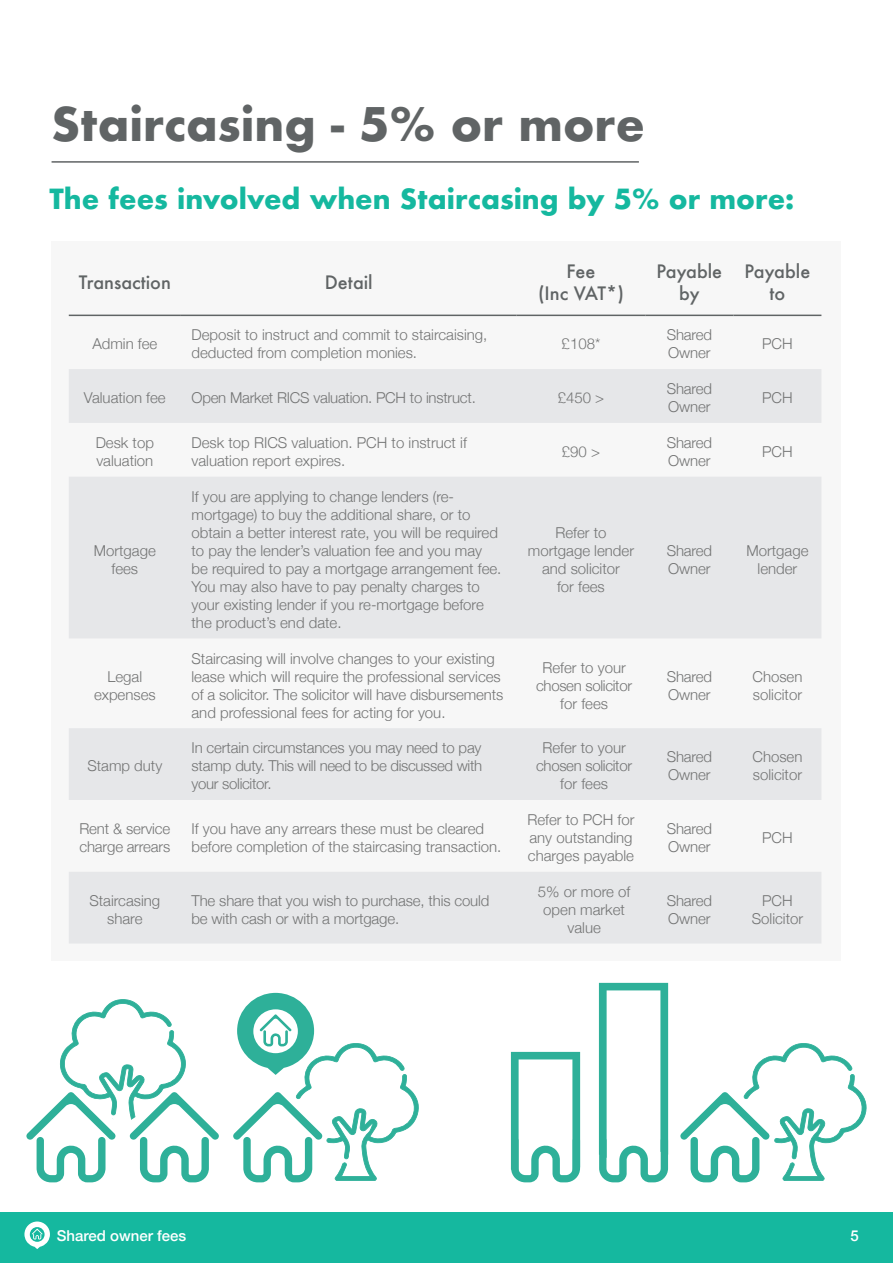
<style>
.page{position:relative;width:893px;height:1263px;background:#fff}
.page>*{position:absolute;margin:0;border:0;box-sizing:border-box;transform-origin:0 0}
.t1{font:700 45px "Futura";color:#606465}
.t2{font:700 27px "Futura";color:#15b89f}
.t3{font:500 18px/21.6px "Futura";color:#606465;text-align:center}
.t4{font:300 15px/18px "Helvetica Neue";color:#737474}
.t5{font:300 15px "Helvetica Neue";letter-spacing:-.02em;color:#737474}
.t6{font:500 15px "Helvetica Neue";color:#fff}
</style>
<div class="page">
<div style="left:52px;top:242px;width:789px;height:719px;background:#f7f7f7"></div>
<svg style="left:69px;top:369px;width:752px;height:574px;fill:#e6e7e9"></svg>
<hr style="left:69px;top:315px;width:112px;height:1px;background:#606465">
<hr style="left:181px;top:315px;width:336px;height:1px;background:#606465">
<hr style="left:517px;top:315px;width:128px;height:1px;background:#606465">
<hr style="left:645px;top:315px;width:88px;height:1px;background:#606465">
<hr style="left:733px;top:315px;width:88px;height:1px;background:#606465">
<hr style="left:52px;top:161px;width:587px;height:2px;background:#606465">
<svg style="left:511px;top:1052px;width:69px;height:130px"></svg>
<svg style="left:599px;top:983px;width:69px;height:199px"></svg>
<svg style="left:680px;top:1043px;width:187px;height:139px"></svg>
<svg style="left:233px;top:993px;width:186px;height:189px"></svg>
<svg style="left:26px;top:999px;width:193px;height:183px"></svg>
<div style="left:0;top:1212px;width:893px;height:51px;background:#15b89f"></div>
<svg style="left:24px;top:1221px;width:26px;height:28px"></svg>
<p class="t1" style="left:51px;top:91px;width:595px">Staircasing - 5% or more</p>
<p class="t2" style="left:49px;top:179px;width:746px">The fees involved when Staircasing by 5% or more:</p>
<p class="t3" style="left:79px;top:271px;width:94px">Transaction</p>
<p class="t3" style="left:325px;top:271px;width:50px">Detail</p>
<p class="t3" style="left:566px;top:260px;width:30px">Fee</p>
<p class="t3" style="left:538px;top:282px;width:87px">(Inc VAT*)</p>
<p class="t3" style="left:657px;top:260px;width:67px">Payable by</p>
<p class="t3" style="left:745px;top:260px;width:67px">Payable to</p>
<p class="t4" style="left:92px;top:334px;width:67px">Admin fee</p>
<p class="t4" style="left:192px;top:325px;width:297px">Deposit to instruct and commit to staircaising, deducted from completion monies.</p>
<p class="t4" style="left:562px;top:334px;width:40px">£108*</p>
<p class="t4" style="left:667px;top:325px;width:47px">Shared<br>Owner</p>
<p class="t4" style="left:762px;top:334px;width:32px">PCH</p>
<p class="t4" style="left:84px;top:388px;width:83px">Valuation fee</p>
<p class="t4" style="left:192px;top:388px;width:286px">Open Market RICS valuation. PCH to instruct.</p>
<p class="t4" style="left:558px;top:388px;width:48px">£450 &gt;</p>
<p class="t4" style="left:667px;top:379px;width:47px">Shared<br>Owner</p>
<p class="t4" style="left:762px;top:388px;width:32px">PCH</p>
<p class="t4" style="left:96px;top:433px;width:60px">Desk top valuation</p>
<p class="t4" style="left:192px;top:433px;width:277px">Desk top RICS valuation. PCH to instruct if valuation report expires.</p>
<p class="t4" style="left:562px;top:442px;width:40px">£90 &gt;</p>
<p class="t4" style="left:667px;top:433px;width:47px">Shared<br>Owner</p>
<p class="t4" style="left:762px;top:442px;width:32px">PCH</p>
<p class="t4" style="left:94px;top:540px;width:64px;text-align:center">Mortgage fees</p>
<p class="t4" style="left:94px;top:666px;width:63px;text-align:center">Legal expenses</p>
<p class="t4" style="left:87px;top:756px;width:76px">Stamp duty</p>
<p class="t4" style="left:192px;top:486px;width:311px">If you are applying to change lenders (re&shy;mortgage) to buy the additional share, or to obtain a better interest rate, you will be required to pay the lender’s valuation fee and you may be required to pay a mortgage arrangement fee.<br>You may also have to pay penalty charges to your existing lender if you re-mortgage before the product’s end date.</p>
<p class="t4" style="left:192px;top:648px;width:311px">Staircasing will involve changes to your existing lease which will require the professional services</p>
<p class="t4" style="left:192px;top:684px;width:313px">of a solicitor. The solicitor will have disbursements</p>
<p class="t4" style="left:192px;top:702px;width:255px">and professional fees for acting for you.</p>
<p class="t4" style="left:528px;top:522px;width:108px;text-align:center">Refer to mortgage lender and solicitor<br>for fees</p>
<p class="t4" style="left:542px;top:657px;width:85px">Refer to your</p>
<p class="t5" style="left:536px;top:673px;width:98px">chosen solicitor</p>
<p class="t4" style="left:560px;top:693px;width:49px">for fees</p>
<p class="t4" style="left:192px;top:738px;width:292px;text-align:justify">In certain circumstances you may need to pay stamp duty. This will need to be discussed with your solicitor.</p>
<p class="t4" style="left:542px;top:738px;width:85px">Refer to your</p>
<p class="t5" style="left:536px;top:754px;width:98px">chosen solicitor</p>
<p class="t4" style="left:560px;top:774px;width:49px">for fees</p>
<p class="t4" style="left:667px;top:540px;width:47px">Shared<br>Owner</p>
<p class="t4" style="left:746px;top:540px;width:64px;text-align:center">Mortgage lender</p>
<p class="t4" style="left:667px;top:666px;width:47px">Shared<br>Owner</p>
<p class="t4" style="left:752px;top:666px;width:52px">Chosen solicitor</p>
<p class="t4" style="left:667px;top:747px;width:47px">Shared<br>Owner</p>
<p class="t4" style="left:752px;top:747px;width:52px">Chosen solicitor</p>
<p class="t4" style="left:79px;top:819px;width:92px">Rent &amp; service charge arrears</p>
<p class="t4" style="left:192px;top:819px;width:311px">If you have any arrears these must be cleared before completion of the staircasing transaction.</p>
<p class="t4" style="left:527px;top:810px;width:108px">Refer to PCH for any outstanding charges payable</p>
<p class="t4" style="left:667px;top:819px;width:47px">Shared<br>Owner</p>
<p class="t4" style="left:762px;top:828px;width:32px">PCH</p>
<p class="t4" style="left:89px;top:890px;width:72px;text-align:center">Staircasing share</p>
<p class="t4" style="left:192px;top:890px;width:299px">The share that you wish to purchase, this could be with cash or with a mortgage.</p>
<p class="t4" style="left:538px;top:881px;width:94px;text-align:center">5% or more of open market value</p>
<p class="t4" style="left:667px;top:890px;width:47px">Shared<br>Owner</p>
<p class="t4" style="left:752px;top:890px;width:53px;text-align:center">PCH<br>Solicitor</p>
<p class="t6" style="left:57px;top:1223px;width:131px">Shared owner fees</p>
<p class="t6" style="left:850px;top:1223px;width:10px">5</p>
</div>
